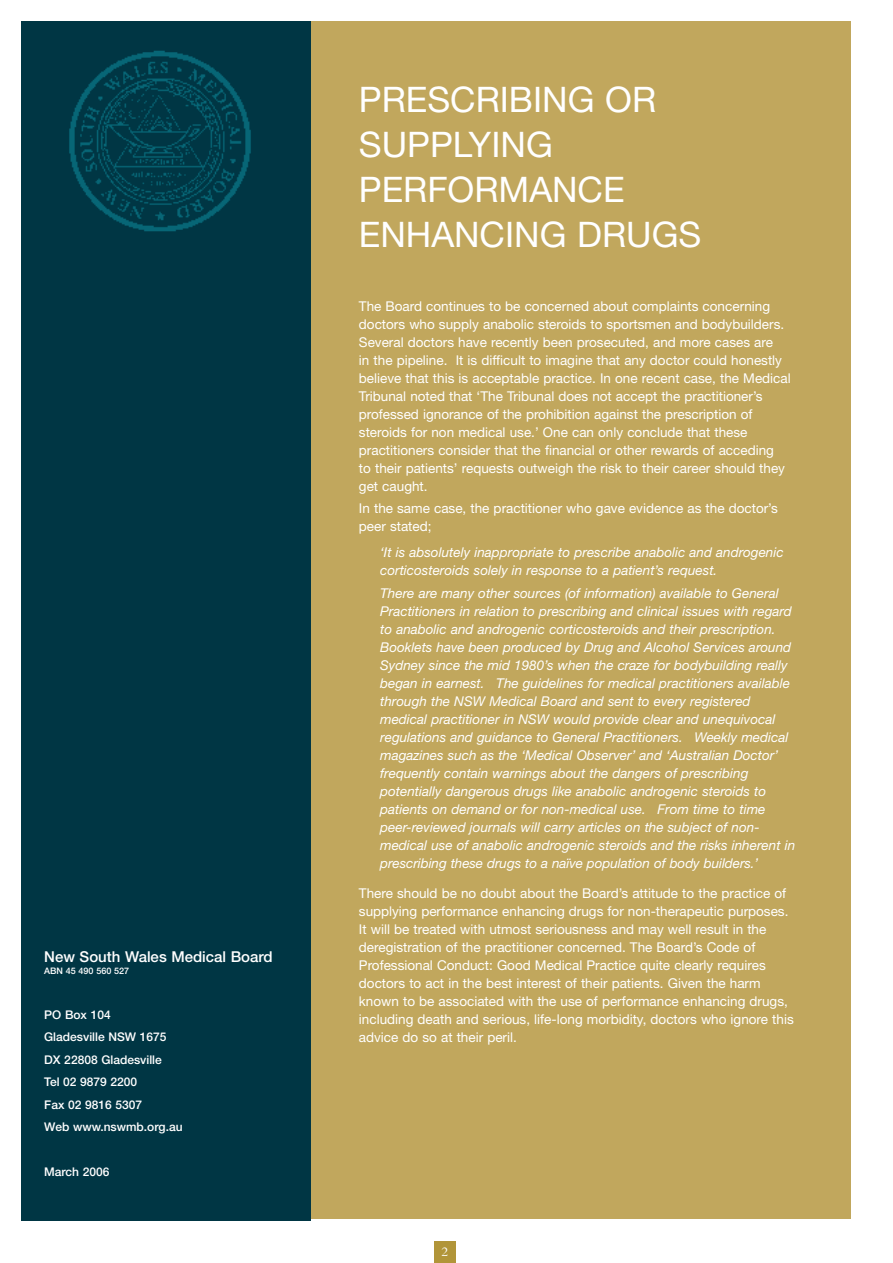
<style>
.page{position:relative;width:893px;height:1263px;background:#fff}
.page>*{position:absolute;margin:0;border:0;box-sizing:border-box;transform-origin:0 0}
.t1{font:35.25px/45px "Helvetica Neue";color:#fff}
.t2{font:500 15px "Helvetica Neue";color:#fff}
.t3{font:13.5px/18px "Helvetica Neue";color:#fff}
.t4{font:italic 13.5px/18px "Helvetica Neue";color:#fff}
.t5{font:13.5px "Bembo";color:#fff}
.t6{font:500 12px/22.5px "Helvetica Neue";color:#fff}
.t7{font:500 9px "Helvetica Neue";color:#fff}
</style>
<div class="page">
<div style="left:255px;top:21px;width:595px;height:1198px;background:#c1a75d"></div>
<div style="left:434px;top:1242px;width:21px;height:21px;background:#b19539"></div>
<div style="left:21px;top:21px;width:289px;height:1199px;background:#003644"></div>
<img style="left:69px;top:50px;width:182px;height:182px">
<p class="t2" style="left:44px;top:951px;width:230px">New South Wales Medical Board</p>
<p class="t7" style="left:44px;top:967px;width:86px">ABN 45 490 560 527</p>
<p class="t6" style="left:44px;top:1004px;width:140px">PO Box 104<br>Gladesville NSW 1675<br>DX 22808 Gladesville<br>Tel 02 9879 2200<br>Fax 02 9816 5307<br>Web www.nswmb.org.au</p>
<p class="t6" style="left:44px;top:1162px;width:67px">March 2006</p>
<h1 class="t1" style="left:359px;top:80px;width:344px">PRESCRIBING OR<br>SUPPLYING<br>PERFORMANCE<br>ENHANCING DRUGS</h1>
<p class="t3" style="left:359px;top:298px;width:433px">The Board continues to be concerned about complaints concerning doctors who supply anabolic steroids to sportsmen and bodybuilders.<br>Several doctors have recently been prosecuted, and more cases are<br>in the pipeline. It is difficult to imagine that any doctor could honestly believe that this is acceptable practice. In one recent case, the Medical Tribunal noted that ‘The Tribunal does not accept the practitioner’s professed ignorance of the prohibition against the prescription of steroids for non medical use.’ One can only conclude that these practitioners consider that the financial or other rewards of acceding<br>to their patients’ requests outweigh the risk to their career should they get caught.</p>
<p class="t3" style="left:359px;top:500px;width:420px">In the same case, the practitioner who gave evidence as the doctor’s peer stated;</p>
<p class="t4" style="left:380px;top:545px;width:405px">‘It is absolutely inappropriate to prescribe anabolic and androgenic corticosteroids solely in response to a patient’s request.</p>
<p class="t4" style="left:380px;top:585px;width:416px">There are many other sources (of information) available to General Practitioners in relation to prescribing and clinical issues with regard to anabolic and androgenic corticosteroids and their prescription.<br>Booklets have been produced by Drug and Alcohol Services around Sydney since the mid 1980’s when the craze for bodybuilding really began in earnest. The guidelines for medical practitioners available through the NSW Medical Board and sent to every registered medical practitioner in NSW would provide clear and unequivocal regulations and guidance to General Practitioners. Weekly medical magazines such as the ‘Medical Observer’ and ‘Australian Doctor’ frequently contain warnings about the dangers of prescribing potentially dangerous drugs like anabolic androgenic steroids to patients on demand or for non-medical use. From time to time peer-reviewed journals will carry articles on the subject of non&shy;medical use of anabolic androgenic steroids and the risks inherent in prescribing these drugs to a naïve population of body builders.’</p>
<p class="t3" style="left:359px;top:886px;width:436px">There should be no doubt about the Board’s attitude to the practice of supplying performance enhancing drugs for non-therapeutic purposes.<br>It will be treated with utmost seriousness and may well result in the deregistration of the practitioner concerned. The Board’s Code of Professional Conduct: Good Medical Practice quite clearly requires doctors to act in the best interest of their patients. Given the harm known to be associated with the use of performance enhancing drugs, including death and serious, life-long morbidity, doctors who ignore this advice do so at their peril.</p>
<p class="t5" style="left:441px;top:1246px;width:8px">2</p>
</div>
